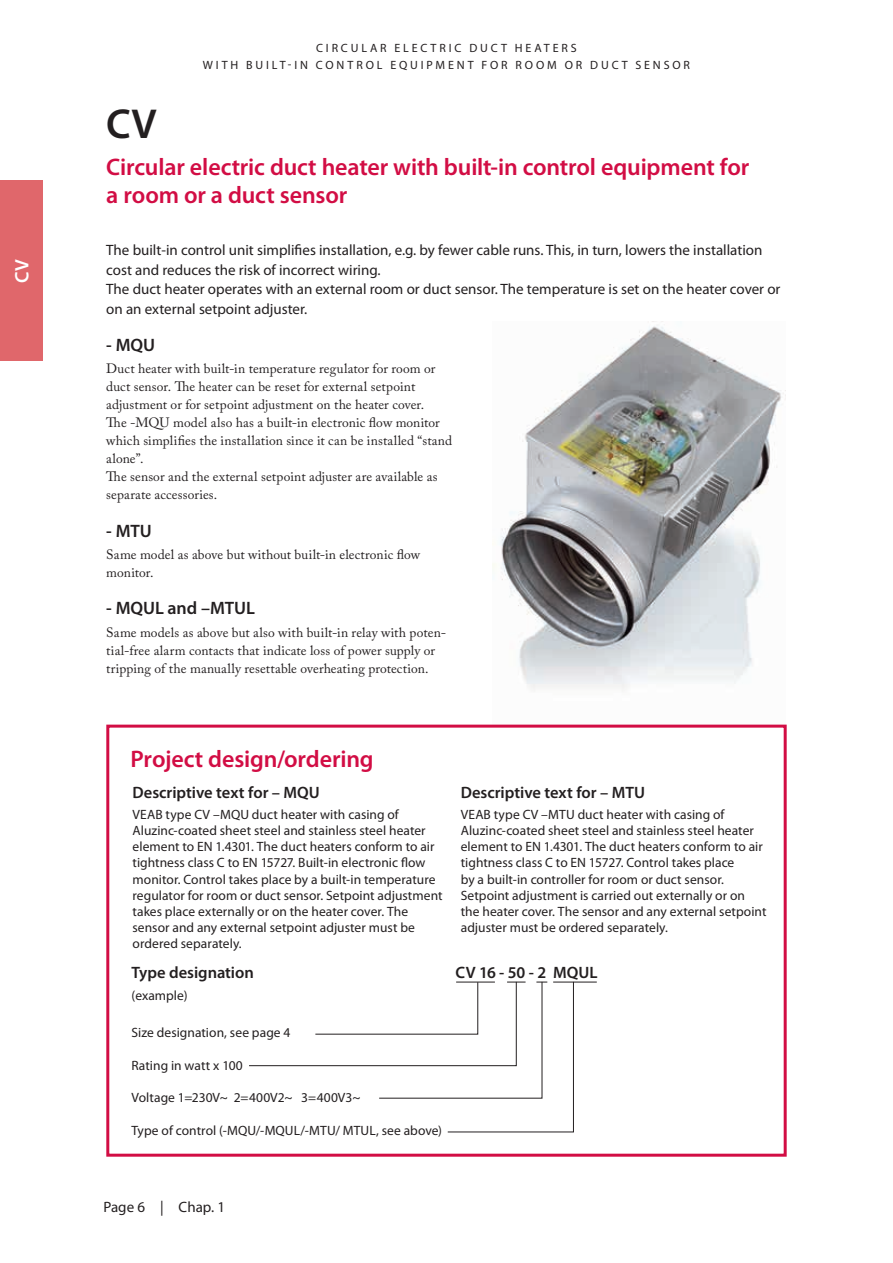
<style>
.page{position:relative;width:893px;height:1263px;background:#fff}
.page>*{position:absolute;margin:0;border:0;box-sizing:border-box;transform-origin:0 0}
.Rubrik_-_Svart{font:600 42px "Myriad Pro";color:#231f20}
.Mell2_-_Röd{font:600 24px "Myriad Pro";letter-spacing:-.005em;color:#d20d44}
.t1{font:600 19.5px "Myriad Pro";color:#fff}
.Mell_-_Svart{font:600 18px "Myriad Pro";letter-spacing:-.005em;color:#231f20}
.Beskrivande_text_-_r{font:600 16.5px "Myriad Pro";color:#231f20}
.Beskrivande_text_-_t{font:600 16.5px "Myriad Pro";color:#231f20}
.Ingress{font:15px/19.5px "Myriad Pro";color:#231f20}
.Beskrivande_text_-_b{font:13.5px/16.2px "Myriad Pro";letter-spacing:.005em;color:#231f20}
.bröd{font:13.5px/18px "Adobe Caslon Pro";letter-spacing:.01em;color:#231f20}
.Beskrivande_text_-_X{font:13.5px "Myriad Pro";letter-spacing:.005em;color:#231f20}
.TOP{font:12px "Myriad Pro";letter-spacing:.24em;color:#231f20}
</style>
<div class="page">
<img style="left:492px;top:321px;width:294px;height:404px">
<div style="left:106px;top:725px;width:681px;height:432px;border:3px solid #d20d44"></div>
<svg style="left:249px;top:981px;width:325px;height:152px"></svg>
<hr style="left:553px;top:982px;width:44px;height:1px;background:#231f20">
<div style="left:0;top:181px;width:43px;height:180px;background:#e0676b"></div>
<h3 class="t1" style="left:10px;top:283px;width:25px;rotate:-90deg">CV</h3>
<p class="TOP" style="left:316px;top:40px;width:262px">CIRCULAR ELECTRIC DUCT HEATERS</p>
<p class="TOP" style="left:203px;top:57px;width:489px">WITH BUILT-IN CONTROL EQUIPMENT FOR ROOM OR DUCT SENSOR</p>
<p class="Rubrik_-_Svart" style="left:106px;top:97px;width:52px">CV</p>
<p class="Mell2_-_Röd" style="left:106px;top:151px;width:644px">Circular electric duct heater with built-in control equipment for</p>
<p class="Mell2_-_Röd" style="left:106px;top:179px;width:242px">a room or a duct sensor</p>
<p class="Ingress" style="left:106px;top:240px;width:658px">The built-in control unit simplifies installation, e.g. by fewer cable runs. This, in turn, lowers the installation cost and reduces the risk of incorrect wiring.</p>
<p class="Ingress" style="left:106px;top:279px;width:676px">The duct heater operates with an external room or duct sensor. The temperature is set on the heater cover or on an external setpoint adjuster.</p>
<p class="Mell_-_Svart" style="left:106px;top:333px;width:50px">- MQU</p>
<p class="bröd" style="left:106px;top:359px;width:331px">Duct heater with built-in temperature regulator for room or duct sensor. The heater can be reset for external setpoint adjustment or for setpoint adjustment on the heater cover.</p>
<p class="bröd" style="left:106px;top:413px;width:347px">The -MQU model also has a built-in electronic flow monitor which simplifies the installation since it can be installed “stand alone”.<br>The sensor and the external setpoint adjuster are available as separate accessories.</p>
<p class="Mell_-_Svart" style="left:106px;top:519px;width:47px">- MTU</p>
<p class="bröd" style="left:106px;top:545px;width:315px">Same model as above but without built-in electronic flow monitor.</p>
<p class="Mell_-_Svart" style="left:106px;top:597px;width:150px">- MQUL and –MTUL</p>
<p class="bröd" style="left:106px;top:623px;width:341px">Same models as above but also with built-in relay with poten&shy;tial-free alarm contacts that indicate loss of power supply or tripping of the manually resettable overheating protection.</p>
<p class="Mell2_-_Röd" style="left:131px;top:743px;width:245px">Project design/ordering</p>
<p class="Beskrivande_text_-_r" style="left:133px;top:782px;width:189px">Descriptive text for – MQU</p>
<p class="Beskrivande_text_-_b" style="left:133px;top:806px;width:312px">VEAB type CV –MQU duct heater with casing of Aluzinc-coated sheet steel and stainless steel heater element to EN 1.4301. The duct heaters conform to air tightness class C to EN 15727. Built-in electronic flow monitor. Control takes place by a built-in temperature regulator for room or duct sensor. Setpoint adjustment takes place externally or on the heater cover. The sensor and any external setpoint adjuster must be ordered separately.</p>
<p class="Beskrivande_text_-_r" style="left:461px;top:782px;width:186px">Descriptive text for – MTU</p>
<p class="Beskrivande_text_-_b" style="left:461px;top:806px;width:307px">VEAB type CV –MTU duct heater with casing of Aluzinc-coated sheet steel and stainless steel heater element to EN 1.4301. The duct heaters conform to air tightness class C to EN 15727. Control takes place<br>by a built-in controller for room or duct sensor.<br>Setpoint adjustment is carried out externally or on the heater cover. The sensor and any external setpoint adjuster must be ordered separately.</p>
<p class="Beskrivande_text_-_t" style="left:132px;top:962px;width:124px">Type designation</p>
<p class="Beskrivande_text_-_t" style="left:456px;top:962px;width:143px">CV 16 - 50 - 2 MQUL</p>
<p class="Beskrivande_text_-_b" style="left:132px;top:987px;width:58px">(example)</p>
<p class="Beskrivande_text_-_X" style="left:132px;top:1024px;width:160px">Size designation, see page 4</p>
<p class="Beskrivande_text_-_X" style="left:132px;top:1057px;width:113px">Rating in watt x 100</p>
<p class="Beskrivande_text_-_X" style="left:132px;top:1089px;width:230px">Voltage 1=230V~ 2=400V2~ 3=400V3~</p>
<p class="Beskrivande_text_-_X" style="left:132px;top:1122px;width:312px">Type of control (-MQU/-MQUL/-MTU/ MTUL, see above)</p>
<p class="Ingress" style="left:103px;top:1197px;width:123px">Page 6 | Chap. 1</p>
</div>
